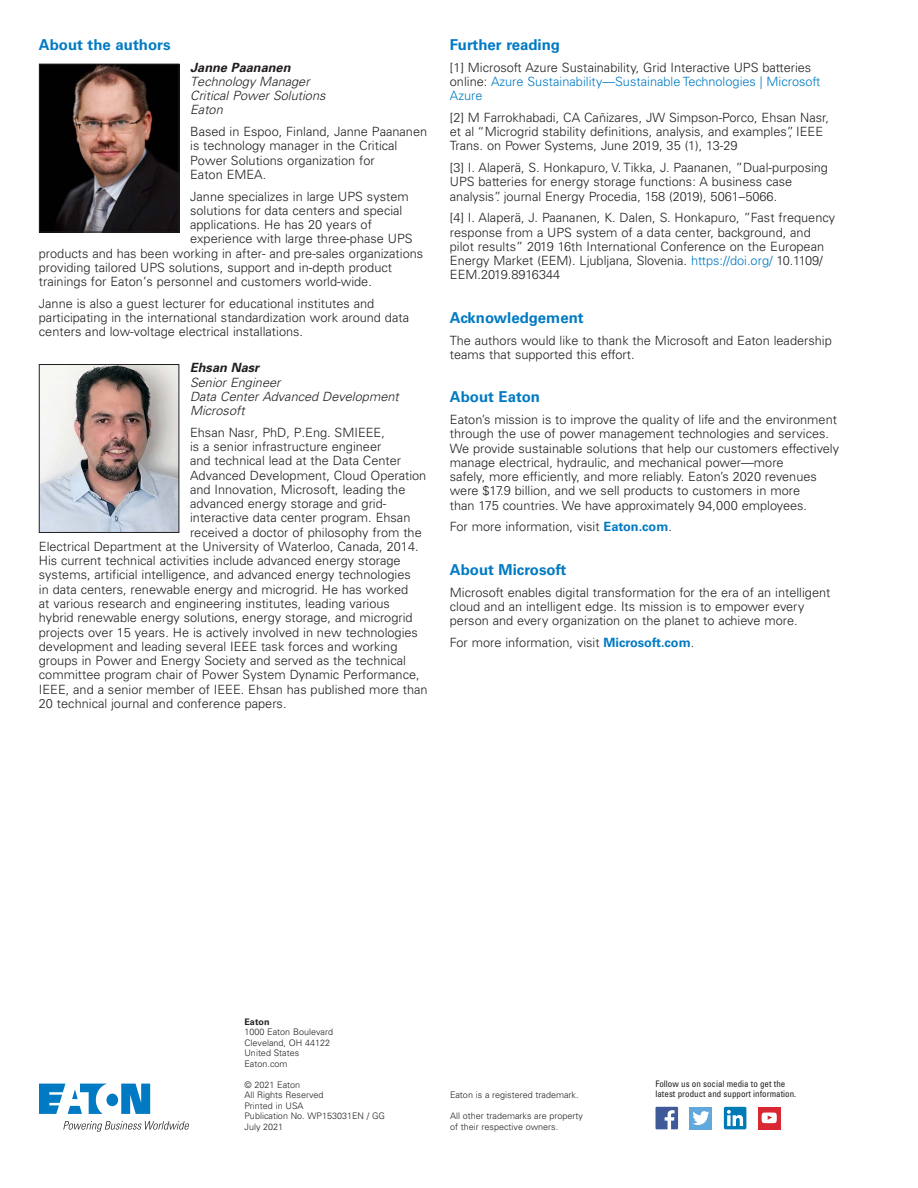
<style>
.page{position:relative;width:918px;height:1188px;background:#fff}
.page>*{position:absolute;margin:0;border:0;box-sizing:border-box;transform-origin:0 0}
.t1{font:700 15px "Univers LT Std";color:#007ac3}
.t2{font:300 12.75px/14.2px "Univers";color:#231f20}
.t3{font:300 12.75px/14.2px "Univers LT Std";color:#231f20}
.t4{font:italic 300 12.75px/14.2px "Univers";color:#231f20}
.t5{font:italic 700 12.75px "Univers";color:#231f20}
.t6{font:300 9px/10.5px "Univers LT Std";color:#231f20}
.t7{font:condensed 9px/10.5px "Univers LT Std";color:#231f20}
.t8{font:700 9px "Univers LT Std";color:#231f20}
.s1{color:#007ac3}
.s2{font-weight:700;color:#007ac3}
</style>
<div class="page">
<div style="left:758px;top:1107px;width:23px;height:22px;background:#da2832"></div>
<div style="left:690px;top:1107px;width:22px;height:22px;background:#61a9dd"></div>
<svg style="left:656px;top:1107px;width:22px;height:22px"></svg>
<svg style="left:692px;top:1111px;width:17px;height:14px"></svg>
<div style="left:724px;top:1107px;width:22px;height:22px;background:#007bb6;border-radius:2px"></div>
<svg style="left:727px;top:1110px;width:16px;height:16px"></svg>
<svg style="left:762px;top:1113px;width:15px;height:10px"></svg>
<svg style="left:39px;top:1084px;width:111px;height:30px"></svg>
<svg style="left:63px;top:1121px;width:126px;height:11px"></svg>
<img style="left:41px;top:66px;width:136px;height:164px">
<div style="left:39px;top:64px;width:140px;height:168px;border:1px solid #231f20"></div>
<img style="left:41px;top:366px;width:136px;height:165px">
<div style="left:39px;top:364px;width:140px;height:169px;border:1px solid #231f20"></div>
<p class="t1" style="left:39px;top:36px;width:133px">About the authors</p>
<p class="t5" style="left:190px;top:59px;width:102px">Janne Paananen</p>
<p class="t4" style="left:190px;top:74px;width:137px">Technology Manager<br>Critical Power Solutions<br>Eaton</p>
<p class="t2" style="left:190px;top:124px;width:239px">Based in Espoo, Finland, Janne Paananen is technology manager in the Critical<br>Power Solutions organization for<br>Eaton EMEA.</p>
<p class="t2" style="left:190px;top:189px;width:220px">Janne specializes in large UPS system</p>
<p class="t2" style="left:190px;top:203px;width:214px">solutions for data centers and special</p>
<p class="t2" style="left:190px;top:218px;width:183px">applications. He has 20 years of</p>
<p class="t2" style="left:190px;top:232px;width:224px">experience with large three-phase UPS</p>
<p class="t2" style="left:39px;top:246px;width:386px">products and has been working in after- and pre-sales organizations</p>
<p class="t2" style="left:39px;top:260px;width:355px">providing tailored UPS solutions, support and in-depth product</p>
<p class="t2" style="left:39px;top:275px;width:335px">trainings for Eaton’s personnel and customers world-wide.</p>
<p class="t2" style="left:39px;top:296px;width:372px">Janne is also a guest lecturer for educational institutes and participating in the international standardization work around data centers and low-voltage electrical installations.</p>
<p class="t5" style="left:190px;top:360px;width:71px">Ehsan Nasr</p>
<p class="t4" style="left:190px;top:375px;width:210px">Senior Engineer<br>Data Center Advanced Development<br>Microsoft</p>
<p class="t2" style="left:190px;top:425px;width:196px">Ehsan Nasr, PhD, P.Eng. SMIEEE,</p>
<p class="t2" style="left:190px;top:440px;width:193px">is a senior infrastructure engineer</p>
<p class="t2" style="left:190px;top:454px;width:213px">and technical lead at the Data Center</p>
<p class="t2" style="left:190px;top:468px;width:238px">Advanced Development, Cloud Operation</p>
<p class="t2" style="left:190px;top:482px;width:217px">and Innovation, Microsoft, leading the</p>
<p class="t2" style="left:190px;top:497px;width:198px">advanced energy storage and grid-</p>
<p class="t2" style="left:190px;top:511px;width:222px">interactive data center program. Ehsan</p>
<p class="t2" style="left:190px;top:525px;width:233px">received a doctor of philosophy from the</p>
<p class="t2" style="left:39px;top:539px;width:381px">Electrical Department at the University of Waterloo, Canada, 2014.</p>
<p class="t2" style="left:39px;top:554px;width:363px">His current technical activities include advanced energy storage</p>
<p class="t2" style="left:39px;top:568px;width:373px">systems, artificial intelligence, and advanced energy technologies</p>
<p class="t2" style="left:39px;top:582px;width:371px">in data centers, renewable energy and microgrid. He has worked</p>
<p class="t2" style="left:39px;top:596px;width:353px">at various research and engineering institutes, leading various</p>
<p class="t2" style="left:39px;top:611px;width:375px">hybrid renewable energy solutions, energy storage, and microgrid</p>
<p class="t2" style="left:39px;top:625px;width:381px">projects over 15 years. He is actively involved in new technologies</p>
<p class="t2" style="left:39px;top:639px;width:360px">development and leading several IEEE task forces and working</p>
<p class="t2" style="left:39px;top:653px;width:369px">groups in Power and Energy Society and served as the technical</p>
<p class="t2" style="left:39px;top:668px;width:382px">committee program chair of Power System Dynamic Performance,</p>
<p class="t2" style="left:39px;top:682px;width:390px">IEEE, and a senior member of IEEE. Ehsan has published more than</p>
<p class="t2" style="left:39px;top:696px;width:249px">20 technical journal and conference papers.</p>
<p class="t1" style="left:450px;top:36px;width:112px">Further reading</p>
<p class="t3" style="left:450px;top:60px;width:372px">[1] Microsoft Azure Sustainability, Grid Interactive UPS batteries online: <span class="s1">Azure Sustainability—Sustainable Technologies | Microsoft<br>Azure</span></p>
<p class="t3" style="left:450px;top:110px;width:381px">[2] M Farrokhabadi, CA Cañizares, JW Simpson-Porco, Ehsan Nasr, et al “Microgrid stability definitions, analysis, and examples”, IEEE<br>Trans. on Power Systems, June 2019, 35 (1), 13-29</p>
<p class="t3" style="left:450px;top:160px;width:380px">[3] I. Alaperä, S. Honkapuro, V. Tikka, J. Paananen, ”Dual-purposing<br>UPS batteries for energy storage functions: A business case analysis”. journal Energy Procedia, 158 (2019), 5061–5066.</p>
<p class="t3" style="left:450px;top:211px;width:387px">[4] I. Alaperä, J. Paananen, K. Dalen, S. Honkapuro, ”Fast frequency response from a UPS system of a data center, background, and pilot results” 2019 16th International Conference on the European Energy Market (EEM). Ljubljana, Slovenia. <span class="s1">https://doi.org/</span> 10.1109/ EEM.2019.8916344</p>
<p class="t1" style="left:450px;top:309px;width:135px">Acknowledgement</p>
<p class="t3" style="left:450px;top:333px;width:383px">The authors would like to thank the Microsoft and Eaton leadership teams that supported this effort.</p>
<p class="t1" style="left:450px;top:388px;width:92px">About Eaton</p>
<p class="t3" style="left:450px;top:412px;width:391px">Eaton’s mission is to improve the quality of life and the environment through the use of power management technologies and services.<br>We provide sustainable solutions that help our customers effectively manage electrical, hydraulic, and mechanical power—more<br>safely, more efficiently, and more reliably. Eaton’s 2020 revenues were $17.9 billion, and we sell products to customers in more<br>than 175 countries. We have approximately 94,000 employees.</p>
<p class="t3" style="left:450px;top:520px;width:224px">For more information, visit <span class="s2">Eaton.com</span>.</p>
<p class="t1" style="left:450px;top:561px;width:118px">About Microsoft</p>
<p class="t3" style="left:450px;top:585px;width:382px">Microsoft enables digital transformation for the era of an intelligent cloud and an intelligent edge. Its mission is to empower every person and every organization on the planet to achieve more.</p>
<p class="t3" style="left:450px;top:635px;width:246px">For more information, visit <span class="s2">Microsoft.com</span>.</p>
<p class="t8" style="left:244px;top:1016px;width:27px">Eaton</p>
<p class="t6" style="left:244px;top:1027px;width:90px">1000 Eaton Boulevard<br>Cleveland, OH 44122<br>United States<br>Eaton.com</p>
<p class="t6" style="left:244px;top:1079px;width:142px">© 2021 Eaton<br>All Rights Reserved<br>Printed in USA<br>Publication No. WP153031EN / GG<br>July 2021</p>
<p class="t6" style="left:450px;top:1090px;width:130px">Eaton is a registered trademark.</p>
<p class="t6" style="left:450px;top:1111px;width:135px">All other trademarks are property of their respective owners.</p>
<p class="t7" style="left:656px;top:1078px;width:142px">Follow us on social media to get the latest product and support information.</p>
</div>
